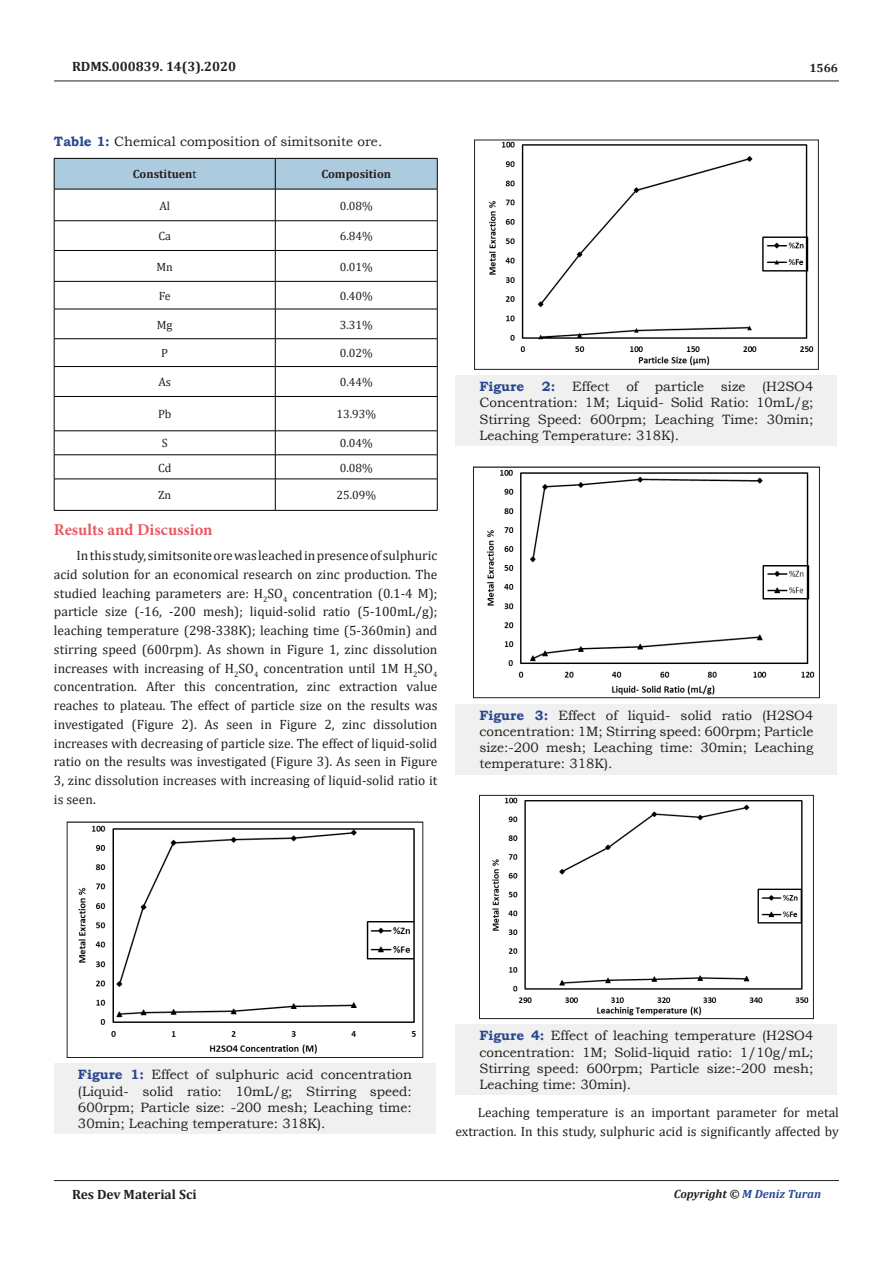
<style>
.page{position:relative;width:893px;height:1263px;background:#fff}
.page>*{position:absolute;margin:0;border:0;box-sizing:border-box;transform-origin:0 0}
.t1{font:700 16.5px "Minion Pro";color:#e65960}
.t2{font:13.5px/18.8px "Cambria";color:#231f20;text-align:justify}
.t3{font:13.5px/16.2px "Bookman Old Style";color:#231f20;text-align:justify}
.t4{font:700 13.5px "Cambria";color:#231f20}
.t5{font:700 13.5px "Bookman Old Style";color:#2a4791}
.t6{font:12px "Cambria";color:#231f20}
.t7{font:700 12px "Cambria";color:#231f20}
.t8{font:italic 700 12px "Cambria";color:#2a4791}
.s1{font-weight:700;color:#2a4791}
.s2{font-weight:400}
.s3{color:#231f20}
</style>
<div class="page">
<hr style="left:54px;top:81px;width:785px;height:1px;background:#231f20">
<hr style="left:54px;top:1180px;width:785px;height:1px;background:#231f20">
<div style="left:55px;top:159px;width:382px;height:30px;background:#adcbdf"></div>
<hr style="left:54px;top:158px;width:221px;height:1px;background:#000">
<hr style="left:54px;top:159px;width:1px;height:30px;background:#000">
<hr style="left:275px;top:158px;width:162px;height:1px;background:#000">
<hr style="left:275px;top:159px;width:1px;height:30px;background:#000">
<hr style="left:437px;top:159px;width:1px;height:30px;background:#000">
<hr style="left:54px;top:189px;width:221px;height:1px;background:#000">
<hr style="left:54px;top:189px;width:1px;height:32px;background:#000">
<hr style="left:275px;top:189px;width:162px;height:1px;background:#000">
<hr style="left:275px;top:189px;width:1px;height:32px;background:#000">
<hr style="left:437px;top:189px;width:1px;height:32px;background:#000">
<hr style="left:54px;top:220px;width:221px;height:1px;background:#000">
<svg style="left:54px;top:221px;width:1px;height:29px"></svg>
<hr style="left:275px;top:220px;width:162px;height:1px;background:#000">
<svg style="left:275px;top:221px;width:1px;height:29px"></svg>
<svg style="left:437px;top:221px;width:1px;height:29px"></svg>
<hr style="left:54px;top:250px;width:221px;height:1px;background:#000">
<hr style="left:54px;top:251px;width:1px;height:30px;background:#000">
<hr style="left:275px;top:250px;width:162px;height:1px;background:#000">
<hr style="left:275px;top:251px;width:1px;height:30px;background:#000">
<hr style="left:437px;top:251px;width:1px;height:30px;background:#000">
<hr style="left:54px;top:281px;width:221px;height:1px;background:#000">
<hr style="left:275px;top:281px;width:162px;height:1px;background:#000">
<hr style="left:54px;top:309px;width:221px;height:1px;background:#000">
<hr style="left:275px;top:309px;width:162px;height:1px;background:#000">
<hr style="left:54px;top:338px;width:221px;height:1px;background:#000">
<hr style="left:275px;top:338px;width:162px;height:1px;background:#000">
<hr style="left:54px;top:366px;width:221px;height:1px;background:#000">
<svg style="left:54px;top:282px;width:1px;height:114px"></svg>
<hr style="left:275px;top:366px;width:162px;height:1px;background:#000">
<svg style="left:275px;top:282px;width:1px;height:114px"></svg>
<svg style="left:437px;top:282px;width:1px;height:114px"></svg>
<hr style="left:54px;top:396px;width:221px;height:1px;background:#000">
<hr style="left:54px;top:397px;width:1px;height:34px;background:#000">
<hr style="left:275px;top:396px;width:162px;height:1px;background:#000">
<hr style="left:275px;top:397px;width:1px;height:34px;background:#000">
<hr style="left:437px;top:397px;width:1px;height:34px;background:#000">
<hr style="left:54px;top:431px;width:221px;height:1px;background:#000">
<hr style="left:275px;top:431px;width:162px;height:1px;background:#000">
<hr style="left:54px;top:454px;width:221px;height:1px;background:#000">
<svg style="left:54px;top:431px;width:1px;height:48px"></svg>
<hr style="left:275px;top:454px;width:162px;height:1px;background:#000">
<svg style="left:275px;top:431px;width:1px;height:48px"></svg>
<svg style="left:437px;top:431px;width:1px;height:48px"></svg>
<hr style="left:54px;top:479px;width:221px;height:1px;background:#000">
<hr style="left:54px;top:479px;width:1px;height:31px;background:#000">
<hr style="left:275px;top:479px;width:162px;height:1px;background:#000">
<hr style="left:275px;top:479px;width:1px;height:31px;background:#000">
<hr style="left:437px;top:479px;width:1px;height:31px;background:#000">
<hr style="left:54px;top:510px;width:221px;height:1px;background:#000">
<hr style="left:275px;top:510px;width:162px;height:1px;background:#000">
<div style="left:54px;top:1064px;width:382px;height:70px;background:#f0f0f0"></div>
<img style="left:78px;top:825px;width:338px;height:229px">
<div style="left:67px;top:822px;width:356px;height:236px;border:1px solid #231f20"></div>
<div style="left:455px;top:376px;width:382px;height:70px;background:#f0f0f0"></div>
<img style="left:489px;top:142px;width:325px;height:224px">
<div style="left:474px;top:140px;width:344px;height:230px;border:1px solid #231f20"></div>
<div style="left:455px;top:704px;width:382px;height:70px;background:#f0f0f0"></div>
<img style="left:487px;top:469px;width:328px;height:226px">
<div style="left:473px;top:467px;width:347px;height:231px;border:1px solid #231f20"></div>
<div style="left:455px;top:1025px;width:382px;height:70px;background:#f0f0f0"></div>
<img style="left:492px;top:797px;width:317px;height:219px">
<div style="left:479px;top:795px;width:335px;height:224px;border:1px solid #231f20"></div>
<p class="t4" style="left:72px;top:56px;width:166px">RDMS.000839. 14(3).2020</p>
<p class="t3" style="left:54px;top:134px;width:330px"><span class="s1">Table 1:</span> Chemical composition of simitsonite ore.</p>
<p class="t7" style="left:133px;top:166px;width:65px">Constituen<span class="s2">t</span></p>
<p class="t7" style="left:321px;top:166px;width:71px">Composition</p>
<p class="t6" style="left:159px;top:198px;width:12px">Al</p>
<p class="t6" style="left:340px;top:198px;width:35px">0.08%</p>
<p class="t6" style="left:158px;top:229px;width:14px">Ca</p>
<p class="t6" style="left:340px;top:229px;width:35px">6.84%</p>
<p class="t6" style="left:156px;top:259px;width:18px">Mn</p>
<p class="t6" style="left:340px;top:259px;width:35px">0.01%</p>
<p class="t6" style="left:159px;top:289px;width:13px">Fe</p>
<p class="t6" style="left:340px;top:289px;width:35px">0.40%</p>
<p class="t6" style="left:157px;top:317px;width:17px">Mg</p>
<p class="t6" style="left:340px;top:317px;width:35px">3.31%</p>
<p class="t6" style="left:161px;top:346px;width:8px">P</p>
<p class="t6" style="left:340px;top:346px;width:35px">0.02%</p>
<p class="t6" style="left:158px;top:375px;width:14px">As</p>
<p class="t6" style="left:340px;top:375px;width:35px">0.44%</p>
<p class="t6" style="left:158px;top:407px;width:15px">Pb</p>
<p class="t6" style="left:336px;top:407px;width:41px">13.93%</p>
<p class="t6" style="left:162px;top:436px;width:7px">S</p>
<p class="t6" style="left:340px;top:436px;width:35px">0.04%</p>
<p class="t6" style="left:158px;top:460px;width:15px">Cd</p>
<p class="t6" style="left:340px;top:460px;width:35px">0.08%</p>
<p class="t6" style="left:158px;top:488px;width:15px">Zn</p>
<p class="t6" style="left:336px;top:488px;width:41px">25.09%</p>
<p class="t1" style="left:54px;top:518px;width:160px">Results and Discussion</p>
<p class="t2" style="left:54px;top:546px;width:385px;text-indent:22px">In this study, simitsonite ore was leached in presence of sulphuric acid solution for an economical research on zinc production. The studied leaching parameters are: H<sub>2</sub>SO<sub>4</sub> concentration (0.1-4 M); particle size (-16, -200 mesh); liquid-solid ratio (5-100mL/g); leaching temperature (298-338K); leaching time (5-360min) and stirring speed (600rpm). As shown in Figure 1, zinc dissolution increases with increasing of H<sub>2</sub>SO<sub>4</sub> concentration until 1M H<sub>2</sub>SO<sub>4 </sub>concentration. After this concentration, zinc extraction value reaches to plateau. The effect of particle size on the results was investigated (Figure 2). As seen in Figure 2, zinc dissolution increases with decreasing of particle size. The effect of liquid-solid ratio on the results was investigated (Figure 3). As seen in Figure 3, zinc dissolution increases with increasing of liquid-solid ratio it is seen.</p>
<p class="t7" style="left:809px;top:60px;width:30px">1566</p>
<p class="t5" style="left:479px;top:377px;width:46px">Figure</p>
<p class="t3" style="left:479px;top:379px;width:336px;text-indent:63px"><span class="s1">2:</span> Effect of particle size (H2SO4<br>Concentration: 1M; Liquid- Solid Ratio: 10mL/g; Stirring Speed: 600rpm; Leaching Time: 30min; Leaching Temperature: 318K).</p>
<p class="t3" style="left:479px;top:707px;width:335px"><span class="s1">Figure 3:</span> Effect of liquid- solid ratio (H2SO4 concentration: 1M; Stirring speed: 600rpm; Particle size:-200 mesh; Leaching time: 30min; Leaching temperature: 318K).</p>
<p class="t3" style="left:78px;top:1067px;width:335px"><span class="s1">Figure 1:</span> Effect of sulphuric acid concentration (Liquid- solid ratio: 10mL/g; Stirring speed:<br>600rpm; Particle size: -200 mesh; Leaching time:<br>30min; Leaching temperature: 318K).</p>
<p class="t3" style="left:479px;top:1028px;width:336px"><span class="s1">Figure 4:</span> Effect of leaching temperature (H2SO4 concentration: 1M; Solid-liquid ratio: 1/10g/mL; Stirring speed: 600rpm; Particle size:-200 mesh; Leaching time: 30min).</p>
<p class="t2" style="left:455px;top:1103px;width:385px;text-align:right">Leaching temperature is an important parameter for metal extraction. In this study, sulphuric acid is significantly affected by</p>
<p class="t4" style="left:72px;top:1185px;width:126px">Res Dev Material Sci</p>
<p class="t8" style="left:674px;top:1185px;width:149px"><span class="s3">Copyright ©</span> M Deniz Turan</p>
</div>
